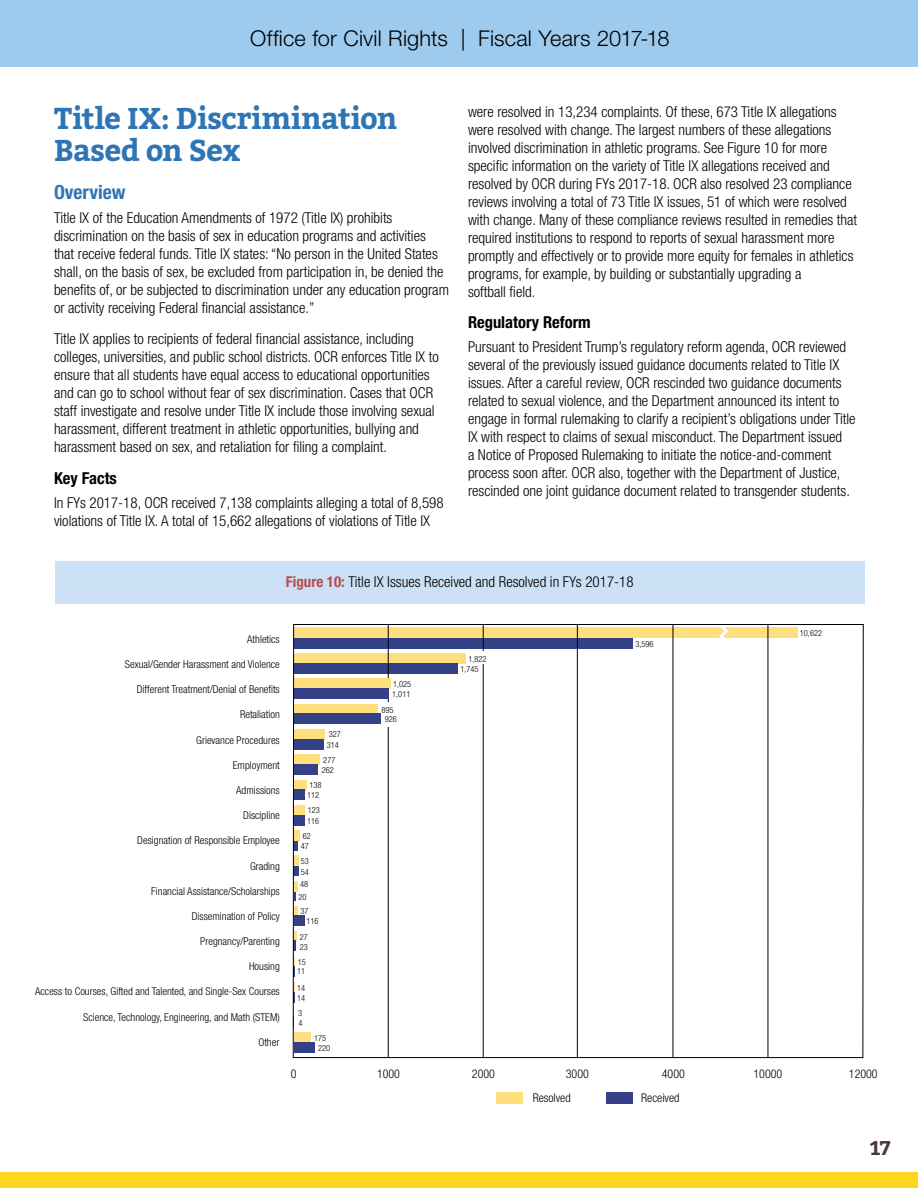
<style>
.page{position:relative;width:918px;height:1188px;background:#fff}
.page>*{position:absolute;margin:0;border:0;box-sizing:border-box;transform-origin:0 0}
.t1{font:700 30px/31.5px "Bitter";letter-spacing:-.02em;color:#2e75b5}
.t2{font:300 21.75px "Helvetica Neue LT Std";letter-spacing:.005em;color:#000}
.t3{font:700 19.8px "Bitter";color:#4b3634}
.t4{font:700 condensed 19.5px "Helvetica Neue LT Std";color:#2e75b5}
.t5{font:700 condensed 16.5px "Helvetica Neue LT Std";color:#000}
.t6{font:300 condensed 15px/18px "Helvetica Neue LT Std";color:#000}
.t7{font:300 condensed 12px "Helvetica Neue LT Std";color:#000}
.t8{font:300 condensed 10.8px "Helvetica Neue LT Std";color:#000}
.t9{font:300 condensed 8.4px/9.9px "Helvetica Neue LT Std";color:#000}
.s1{font-weight:700;color:#b64e51}
</style>
<div class="page">
<div style="left:0;top:0;width:918px;height:67px;background:#9dcaed"></div>
<div style="left:0;top:1172px;width:918px;height:16px;background:#ffd520"></div>
<div style="left:55px;top:562px;width:810px;height:42px;background:#cce1f5"></div>
<div style="left:606px;top:1092px;width:27px;height:12px;background:#354187"></div>
<div style="left:496px;top:1092px;width:27px;height:12px;background:#ffdf7d"></div>
<svg style="left:295px;top:932px;width:1px;height:19px"></svg>
<div style="left:294px;top:866px;width:5px;height:10px;background:#354187"></div>
<hr style="left:294px;top:840px;width:4px;height:10px;background:#354187">
<div style="left:294px;top:628px;width:504px;height:10px;background:#ffdf7d"></div>
<svg style="left:719px;top:627px;width:10px;height:11px"></svg>
<div style="left:294px;top:638px;width:338px;height:10px;background:#354187"></div>
<svg style="left:295px;top:906px;width:2px;height:9px"></svg>
<hr style="left:294px;top:881px;width:4px;height:10px;background:#ffdf7d">
<div style="left:294px;top:856px;width:5px;height:10px;background:#ffdf7d"></div>
<div style="left:294px;top:654px;width:172px;height:10px;background:#ffdf7d"></div>
<div style="left:294px;top:663px;width:164px;height:10px;background:#354187"></div>
<hr style="left:388px;top:625px;width:1px;height:432px;background:#000">
<hr style="left:387px;top:702px;width:4px;height:25px;background:#fff">
<hr style="left:673px;top:625px;width:1px;height:432px;background:#000">
<hr style="left:768px;top:625px;width:1px;height:432px;background:#000">
<hr style="left:483px;top:625px;width:1px;height:432px;background:#000">
<hr style="left:577px;top:625px;width:1px;height:432px;background:#000">
<div style="left:481px;top:651px;width:5px;height:12px;background:#fff"></div>
<div style="left:294px;top:679px;width:97px;height:10px;background:#ffdf7d"></div>
<div style="left:294px;top:689px;width:95px;height:10px;background:#354187"></div>
<div style="left:294px;top:704px;width:84px;height:10px;background:#ffdf7d"></div>
<div style="left:294px;top:714px;width:87px;height:10px;background:#354187"></div>
<div style="left:294px;top:729px;width:31px;height:11px;background:#ffdf7d"></div>
<div style="left:294px;top:739px;width:29px;height:10px;background:#354187"></div>
<div style="left:294px;top:755px;width:26px;height:10px;background:#ffdf7d"></div>
<div style="left:294px;top:764px;width:24px;height:11px;background:#354187"></div>
<div style="left:294px;top:780px;width:13px;height:10px;background:#ffdf7d"></div>
<div style="left:294px;top:790px;width:10px;height:10px;background:#354187"></div>
<div style="left:294px;top:805px;width:11px;height:10px;background:#ffdf7d"></div>
<div style="left:294px;top:815px;width:11px;height:10px;background:#354187"></div>
<div style="left:294px;top:831px;width:6px;height:10px;background:#ffdf7d"></div>
<div style="left:294px;top:915px;width:11px;height:11px;background:#354187"></div>
<div style="left:294px;top:1033px;width:16px;height:10px;background:#ffdf7d"></div>
<div style="left:294px;top:1043px;width:20px;height:10px;background:#354187"></div>
<p class="t2" style="left:250px;top:25px;width:421px">Office for Civil Rights | Fiscal Years 2017-18</p>
<h2 class="t1" style="left:54px;top:104px;width:345px">Title IX: Discrimination<br>Based on Sex</h2>
<h3 class="t4" style="left:54px;top:180px;width:73px">Overview</h3>
<p class="t6" style="left:54px;top:208px;width:396px">Title IX of the Education Amendments of 1972 (Title IX) prohibits discrimination on the basis of sex in education programs and activities that receive federal funds. Title IX states: “No person in the United States shall, on the basis of sex, be excluded from participation in, be denied the benefts of, or be subjected to discrimination under any education program or activity receiving Federal fnancial assistance.”</p>
<p class="t6" style="left:54px;top:330px;width:386px">Title IX applies to recipients of federal fnancial assistance, including colleges, universities, and public school districts. OCR enforces Title IX to ensure that all students have equal access to educational opportunities and can go to school without fear of sex discrimination. Cases that OCR staff investigate and resolve under Title IX include those involving sexual harassment, different treatment in athletic opportunities, bullying and harassment based on sex, and retaliation for fling a complaint.</p>
<h4 class="t5" style="left:54px;top:468px;width:64px">Key Facts</h4>
<p class="t6" style="left:54px;top:493px;width:391px">In FYs 2017-18, OCR received 7,138 complaints alleging a total of 8,598 violations of Title IX. A total of 15,662 allegations of violations of Title IX</p>
<p class="t6" style="left:468px;top:102px;width:391px">were resolved in 13,234 complaints. Of these, 673 Title IX allegations were resolved with change. The largest numbers of these allegations involved discrimination in athletic programs. See Figure 10 for more specifc information on the variety of Title IX allegations received and resolved by OCR during FYs 2017-18. OCR also resolved 23 compliance reviews involving a total of 73 Title IX issues, 51 of which were resolved with change. Many of these compliance reviews resulted in remedies that required institutions to respond to reports of sexual harassment more promptly and effectively or to provide more equity for females in athletics programs, for example, by building or substantially upgrading a<br>softball feld.</p>
<h4 class="t5" style="left:468px;top:313px;width:124px">Regulatory Reform</h4>
<p class="t6" style="left:468px;top:338px;width:389px">Pursuant to President Trump’s regulatory reform agenda, OCR reviewed several of the previously issued guidance documents related to Title IX issues. After a careful review, OCR rescinded two guidance documents related to sexual violence, and the Department announced its intent to engage in formal rulemaking to clarify a recipient’s obligations under Title IX with respect to claims of sexual misconduct. The Department issued<br>a Notice of Proposed Rulemaking to initiate the notice-and-comment process soon after. OCR also, together with the Department of Justice, rescinded one joint guidance document related to transgender students.</p>
<p class="t6" style="left:286px;top:572px;width:349px"><span class="s1">Figure 10:</span> Title IX Issues Received and Resolved in FYs 2017-18</p>
<p class="t8" style="left:247px;top:633px;width:34px">Athletics</p>
<p class="t8" style="left:125px;top:658px;width:156px">Sexual/Gender Harassment and Violence</p>
<p class="t8" style="left:137px;top:683px;width:144px">Different Treatment/Denial of Beneÿts</p>
<p class="t8" style="left:240px;top:708px;width:41px">Retaliation</p>
<p class="t8" style="left:196px;top:733px;width:85px">Grievance Procedures</p>
<p class="t8" style="left:233px;top:759px;width:48px">Employment</p>
<p class="t8" style="left:236px;top:784px;width:45px">Admissions</p>
<p class="t8" style="left:243px;top:809px;width:38px">Discipline</p>
<p class="t8" style="left:137px;top:834px;width:144px">Designation of Responsible Employee</p>
<p class="t8" style="left:250px;top:859px;width:31px">Grading</p>
<p class="t8" style="left:151px;top:885px;width:130px">Financial Assistance/Scholarships</p>
<p class="t8" style="left:192px;top:910px;width:90px">Dissemination of Policy</p>
<p class="t8" style="left:200px;top:935px;width:81px">Pregnancy/Parenting</p>
<p class="t8" style="left:249px;top:960px;width:32px">Housing</p>
<p class="t8" style="left:35px;top:985px;width:246px">Access to Courses, Gifted and Talented, and Single-Sex Courses</p>
<p class="t8" style="left:83px;top:1011px;width:198px">Science, Technology, Engineering, and Math (STEM)</p>
<p class="t8" style="left:258px;top:1036px;width:23px">Other</p>
<p class="t9" style="left:327px;top:729px;width:15px;line-height:10.8px">327<br>314</p>
<p class="t9" style="left:322px;top:755px;width:15px">277<br>262</p>
<p class="t9" style="left:307px;top:780px;width:16px;line-height:10.4px">138<br>112</p>
<p class="t9" style="left:307px;top:804px;width:14px;line-height:10.9px">123<br>116</p>
<p class="t9" style="left:301px;top:830px;width:12px;line-height:10.6px">62<br>47</p>
<p class="t9" style="left:301px;top:856px;width:10px;line-height:10.8px">53<br>54</p>
<p class="t9" style="left:299px;top:877px;width:12px;line-height:13.2px">48<br>20<br>37</p>
<p class="t9" style="left:300px;top:913px;width:20px;line-height:15.9px;text-indent:7px">116<br>27</p>
<p class="t9" style="left:298px;top:939px;width:11px;line-height:15.6px">23<br>15</p>
<p class="t9" style="left:297px;top:963px;width:10px;line-height:16.4px">11<br>14</p>
<p class="t9" style="left:297px;top:990px;width:10px;line-height:15.5px">14<br>3</p>
<p class="t9" style="left:298px;top:1018px;width:6px">4</p>
<p class="t9" style="left:314px;top:1033px;width:18px;text-align:center">175<br>220</p>
<p class="t9" style="left:392px;top:679px;width:20px;line-height:10.5px">1,025<br>1,011</p>
<p class="t9" style="left:382px;top:705px;width:17px;text-align:center">895<br>926</p>
<p class="t9" style="left:460px;top:654px;width:28px;text-indent:8px">1,822<br>1,745</p>
<p class="t9" style="left:635px;top:639px;width:20px">3,596</p>
<p class="t9" style="left:800px;top:628px;width:24px">10,622</p>
<p class="t7" style="left:291px;top:1067px;width:7px">0</p>
<p class="t7" style="left:377px;top:1067px;width:25px">1000</p>
<p class="t7" style="left:472px;top:1067px;width:25px">2000</p>
<p class="t7" style="left:566px;top:1067px;width:25px">3000</p>
<p class="t7" style="left:662px;top:1067px;width:25px">4000</p>
<p class="t7" style="left:754px;top:1067px;width:30px">10000</p>
<p class="t7" style="left:849px;top:1067px;width:30px">12000</p>
<p class="t7" style="left:533px;top:1091px;width:39px">Resolved</p>
<p class="t7" style="left:641px;top:1091px;width:40px">Received</p>
<h3 class="t3" style="left:870px;top:1135px;width:22px">17</h3>
</div>
